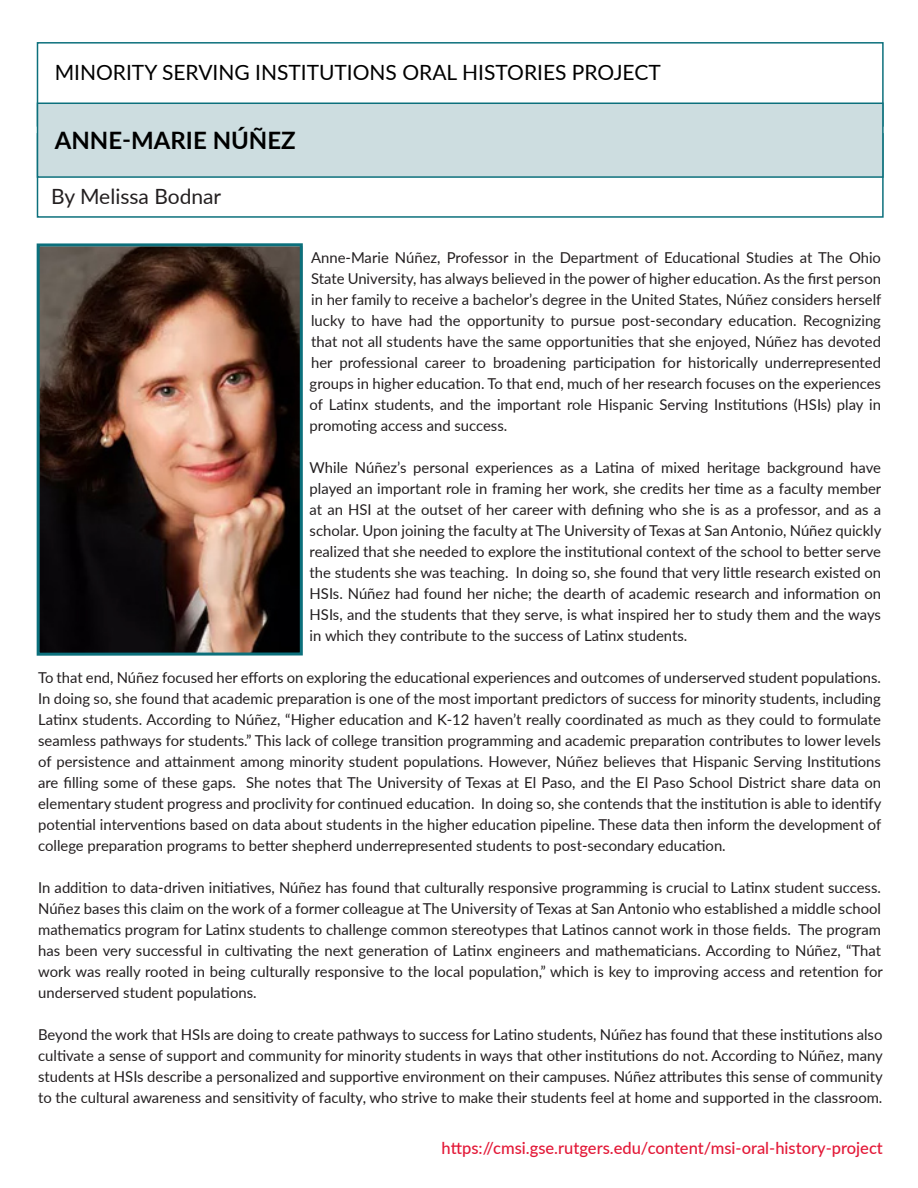
<style>
.page{position:relative;width:918px;height:1188px;background:#fff}
.page>*{position:absolute;margin:0;border:0;box-sizing:border-box;transform-origin:0 0}
.t1{font:700 24px "Lato";color:#000}
.t2{font:21px "Lato";color:#000}
.t3{font:21px "Lato";color:#231f20}
.t4{font:500 16.5px "Lato";color:#e31837}
.t5{font:15px/21px "Lato";color:#231f20;text-align:justify}
</style>
<div class="page">
<div style="left:37px;top:42px;width:847px;height:85px;background:#fff;border:2px solid #0c707c"></div>
<div style="left:37px;top:133px;width:847px;height:85px;background:#fff;border:2px solid #0c707c"></div>
<div style="left:37px;top:103px;width:847px;height:75px;background:#cddde0;border:2px solid #0c707c"></div>
<img style="left:41px;top:247px;width:258px;height:405px">
<div style="left:37px;top:243px;width:266px;height:413px;border:3px solid #0c707c"></div>
<p class="t2" style="left:55px;top:57px;width:608px">MINORITY SERVING INSTITUTIONS ORAL HISTORIES PROJECT</p>
<p class="t1" style="left:55px;top:122px;width:243px">ANNE-MARIE NÚÑEZ</p>
<p class="t3" style="left:51px;top:181px;width:172px">By Melissa Bodnar</p>
<p class="t5" style="left:310px;top:247px;width:573px">Anne-Marie Núñez, Professor in the Department of Educational Studies at The Ohio State University, has always believed in the power of higher education. As the first person in her family to receive a bachelor’s degree in the United States, Núñez considers herself lucky to have had the opportunity to pursue post-secondary education. Recognizing that not all students have the same opportunities that she enjoyed, Núñez has devoted her professional career to broadening participation for historically underrepresented groups in higher education. To that end, much of her research focuses on the experiences of Latinx students, and the important role Hispanic Serving Institutions (HSIs) play in promoting access and success.</p>
<p class="t5" style="left:310px;top:457px;width:573px">While Núñez’s personal experiences as a Latina of mixed heritage background have played an important role in framing her work, she credits her time as a faculty member at an HSI at the outset of her career with defining who she is as a professor, and as a scholar. Upon joining the faculty at The University of Texas at San Antonio, Núñez quickly realized that she needed to explore the institutional context of the school to better serve the students she was teaching. In doing so, she found that very little research existed on HSIs. Núñez had found her niche; the dearth of academic research and information on HSIs, and the students that they serve, is what inspired her to study them and the ways in which they contribute to the success of Latinx students.</p>
<p class="t5" style="left:38px;top:667px;width:845px">To that end, Núñez focused her efforts on exploring the educational experiences and outcomes of underserved student populations.<br>In doing so, she found that academic preparation is one of the most important predictors of success for minority students, including Latinx students. According to Núñez, “Higher education and K-12 haven’t really coordinated as much as they could to formulate seamless pathways for students.” This lack of college transition programming and academic preparation contributes to lower levels of persistence and attainment among minority student populations. However, Núñez believes that Hispanic Serving Institutions are filling some of these gaps. She notes that The University of Texas at El Paso, and the El Paso School District share data on elementary student progress and proclivity for continued education. In doing so, she contends that the institution is able to identify potential interventions based on data about students in the higher education pipeline. These data then inform the development of college preparation programs to better shepherd underrepresented students to post-secondary education.</p>
<p class="t5" style="left:38px;top:877px;width:846px;text-align:left">In addition to data-driven initiatives, Núñez has found that culturally responsive programming is crucial to Latinx student success.<br>Núñez bases this claim on the work of a former colleague at The University of Texas at San Antonio who established a middle school mathematics program for Latinx students to challenge common stereotypes that Latinos cannot work in those fields. The program has been very successful in cultivating the next generation of Latinx engineers and mathematicians. According to Núñez, “That work was really rooted in being culturally responsive to the local population,” which is key to improving access and retention for underserved student populations.</p>
<p class="t5" style="left:38px;top:1024px;width:846px">Beyond the work that HSIs are doing to create pathways to success for Latino students, Núñez has found that these institutions also cultivate a sense of support and community for minority students in ways that other institutions do not. According to Núñez, many students at HSIs describe a personalized and supportive environment on their campuses. Núñez attributes this sense of community to the cultural awareness and sensitivity of faculty, who strive to make their students feel at home and supported in the classroom.</p>
<p class="t4" style="left:442px;top:1137px;width:443px">https://cmsi.gse.rutgers.edu/content/msi-oral-history-project</p>
</div>
